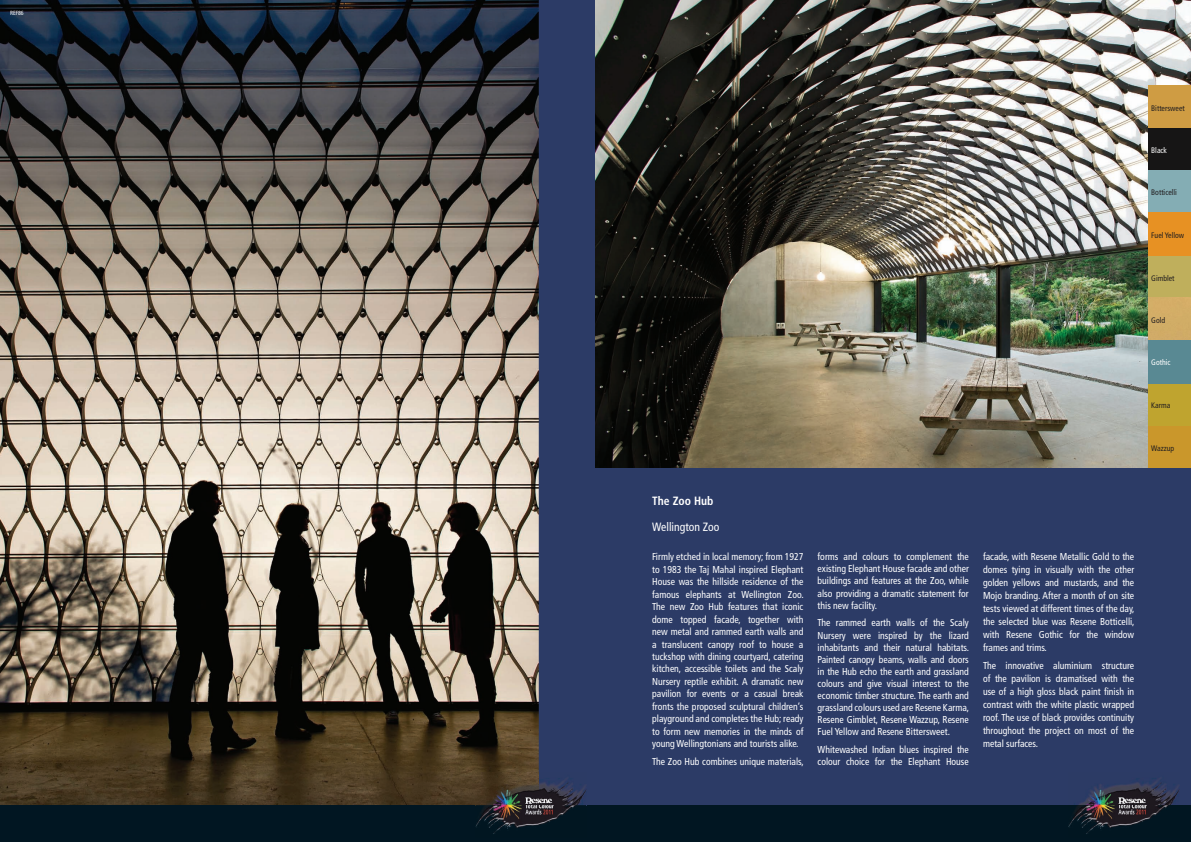
<style>
.page{position:relative;width:1191px;height:842px;background:#fff}
.page>*{position:absolute;margin:0;border:0;box-sizing:border-box;transform-origin:0 0}
.t1{font:condensed 12px "Frutiger";color:#fff}
.t2{font:700 condensed 12px "Frutiger";color:#fff}
.t3{font:condensed 10px/12.5px "Frutiger";color:#fff;text-align:justify}
.t4{font:condensed 8px "Frutiger";color:#231f20}
.t5{font:condensed 8px "Frutiger";color:#fff}
.t6{font:condensed 6px "Frutiger";color:#fff}
</style>
<div class="page">
<div style="left:0;top:0;width:1191px;height:810px;background:#2c3b66"></div>
<img style="left:0;top:0;width:539px;height:805px">
<img style="left:595px;top:0;width:596px;height:468px">
<img style="left:1148px;top:86px;width:43px;height:382px">
<div style="left:0;top:805px;width:1191px;height:37px;background:#011622"></div>
<img style="left:1068px;top:778px;width:111px;height:56px">
<img style="left:475px;top:773px;width:111px;height:61px">
<p class="t6" style="left:10px;top:9px;width:15px">REF86</p>
<p class="t4" style="left:1151px;top:103px;width:35px">Bittersweet</p>
<p class="t5" style="left:1151px;top:145px;width:17px">Black</p>
<p class="t4" style="left:1151px;top:188px;width:27px">Botticelli</p>
<p class="t4" style="left:1151px;top:230px;width:34px">Fuel Yellow</p>
<p class="t4" style="left:1151px;top:273px;width:25px">Gimblet</p>
<p class="t4" style="left:1151px;top:316px;width:15px">Gold</p>
<p class="t5" style="left:1151px;top:358px;width:21px">Gothic</p>
<p class="t4" style="left:1151px;top:400px;width:21px">Karma</p>
<p class="t4" style="left:1151px;top:443px;width:24px">Wazzup</p>
<p class="t2" style="left:652px;top:494px;width:63px">The Zoo Hub</p>
<p class="t1" style="left:652px;top:520px;width:69px">Wellington Zoo</p>
<p class="t3" style="left:652px;top:551px;width:153px">Firmly etched in local memory; from 1927 to 1983 the Taj Mahal inspired Elephant House was the hillside residence of the famous elephants at Wellington Zoo.<br>The new Zoo Hub features that iconic dome topped facade, together with new metal and rammed earth walls and a translucent canopy roof to house a tuckshop with dining courtyard, catering kitchen, accessible toilets and the Scaly Nursery reptile exhibit. A dramatic new pavilion for events or a casual break fronts the proposed sculptural children’s playground and completes the Hub; ready to form new memories in the minds of young Wellingtonians and tourists alike.</p>
<p class="t3" style="left:652px;top:756px;width:153px">The Zoo Hub combines unique materials,</p>
<p class="t3" style="left:817px;top:551px;width:153px;line-height:12.1px">forms and colours to complement the existing Elephant House facade and other buildings and features at the Zoo, while also providing a dramatic statement for this new facility.</p>
<p class="t3" style="left:817px;top:617px;width:153px;line-height:12.1px">The rammed earth walls of the Scaly Nursery were inspired by the lizard inhabitants and their natural habitats.<br>Painted canopy beams, walls and doors in the Hub echo the earth and grassland colours and give visual interest to the economic timber structure. The earth and grassland colours used are Resene Karma, Resene Gimblet, Resene Wazzup, Resene Fuel Yellow and Resene Bittersweet.</p>
<p class="t3" style="left:817px;top:744px;width:153px;line-height:12.1px">Whitewashed Indian blues inspired the colour choice for the Elephant House</p>
<p class="t3" style="left:983px;top:550px;width:153px;line-height:12.9px">facade, with Resene Metallic Gold to the domes tying in visually with the other golden yellows and mustards, and the Mojo branding. After a month of on site tests viewed at different times of the day, the selected blue was Resene Botticelli, with Resene Gothic for the window frames and trims.</p>
<p class="t3" style="left:983px;top:659px;width:153px;line-height:12.9px">The innovative aluminium structure of the pavilion is dramatised with the use of a high gloss black paint finish in contrast with the white plastic wrapped roof. The use of black provides continuity throughout the project on most of the metal surfaces.</p>
</div>
